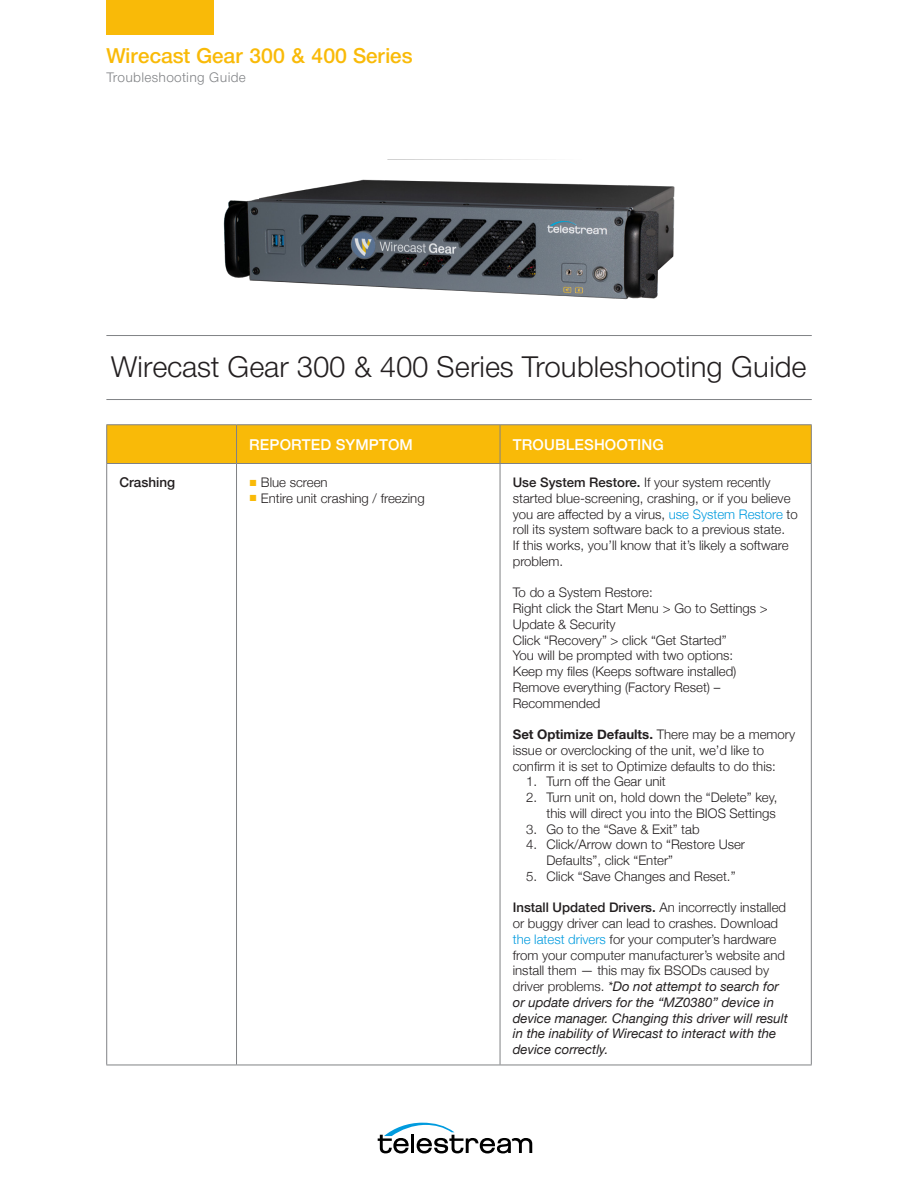
<style>
.page{position:relative;width:918px;height:1188px;background:#fff}
.page>*{position:absolute;margin:0;border:0;box-sizing:border-box;transform-origin:0 0}
.t1{font:300 29.25px "Neue Helvetica BQ";letter-spacing:-.01em;color:#231f20}
.t2{font:500 21px "Neue Helvetica BQ";color:#f9ba08}
.t3{font:500 15px "Helvetica Neue";letter-spacing:.01em;color:#fff}
.t4{font:300 13.5px "Neue Helvetica BQ";letter-spacing:.02em;color:#808285}
.t5{font:500 13.5px "Helvetica Neue";color:#231f20}
.t6{font:300 13.2px/15.8px "Helvetica Neue";color:#231f20}
.s1{font-family:"Arial";font-weight:400;color:#f9ba08}
.s2{font-weight:500}
.s3{color:#009bdf}
.s4{font-weight:700}
.s5{font-weight:400;font-style:italic}
</style>
<div class="page">
<svg style="left:378px;top:1123px;width:154px;height:30px"></svg>
<div style="left:107px;top:425px;width:704px;height:38px;background:#f9ba08"></div>
<hr style="left:106px;top:424px;width:131px;height:1px;background:#808285">
<hr style="left:106px;top:425px;width:1px;height:38px;background:#808285">
<hr style="left:237px;top:424px;width:263px;height:1px;background:#808285">
<hr style="left:236px;top:425px;width:1px;height:38px;background:#808285">
<hr style="left:500px;top:424px;width:312px;height:1px;background:#808285">
<hr style="left:500px;top:425px;width:1px;height:38px;background:#808285">
<hr style="left:811px;top:425px;width:1px;height:38px;background:#808285">
<hr style="left:106px;top:463px;width:131px;height:1px;background:#808285">
<hr style="left:106px;top:464px;width:1px;height:601px;background:#808285">
<hr style="left:237px;top:463px;width:263px;height:1px;background:#808285">
<hr style="left:236px;top:464px;width:1px;height:601px;background:#808285">
<hr style="left:500px;top:463px;width:312px;height:1px;background:#808285">
<hr style="left:500px;top:464px;width:1px;height:601px;background:#808285">
<hr style="left:811px;top:464px;width:1px;height:601px;background:#808285">
<hr style="left:106px;top:1065px;width:131px;height:1px;background:#808285">
<hr style="left:237px;top:1065px;width:263px;height:1px;background:#808285">
<hr style="left:500px;top:1065px;width:312px;height:1px;background:#808285">
<hr style="left:106px;top:399px;width:706px;height:1px;background:#808285">
<hr style="left:106px;top:335px;width:706px;height:1px;background:#808285">
<img style="left:223px;top:159px;width:452px;height:141px">
<div style="left:106px;top:0;width:108px;height:34px;background:#f9ba08"></div>
<p class="t2" style="left:106px;top:43px;width:308px">Wirecast Gear 300 &amp; 400 Series</p>
<p class="t4" style="left:106px;top:69px;width:141px">Troubleshooting Guide</p>
<p class="t1" style="left:111px;top:348px;width:697px">Wirecast Gear 300 &amp; 400 Series Troubleshooting Guide</p>
<p class="t3" style="left:249px;top:432px;width:165px">REPORTED SYMPTOM</p>
<p class="t3" style="left:513px;top:432px;width:153px">TROUBLESHOOTING</p>
<p class="t5" style="left:119px;top:471px;width:57px">Crashing</p>
<p class="t6" style="left:249px;top:474px;width:80px"><span class="s1">■</span> Blue screen</p>
<p class="t6" style="left:249px;top:489px;width:177px"><span class="s1">■</span> Entire unit crashing / freezing</p>
<p class="t6" style="left:513px;top:474px;width:287px"><span class="s2">Use System Restore.</span> If your system recently started blue-screening, crashing, or if you believe you are affected by a virus, <span class="s3">use System Restore</span> to roll its system software back to a previous state.<br>If this works, you’ll know that it’s likely a software problem.</p>
<p class="t6" style="left:513px;top:584px;width:141px">To do a System Restore:</p>
<p class="t6" style="left:513px;top:600px;width:257px">Right click the Start Menu &gt; Go to Settings &gt;<br>Update &amp; Security</p>
<p class="t6" style="left:513px;top:631px;width:215px">Click “Recovery” &gt; click “Get Started”</p>
<p class="t6" style="left:513px;top:647px;width:222px">You will be prompted with two options:</p>
<p class="t6" style="left:513px;top:663px;width:225px">Keep my files (Keeps software installed)</p>
<p class="t6" style="left:513px;top:678px;width:209px">Remove everything (Factory Reset) –<br>Recommended</p>
<p class="t6" style="left:513px;top:726px;width:284px"><span class="s4">Set Optimize Defaults.</span> There may be a memory issue or overclocking of the unit, we’d like to confirm it is set to Optimize defaults to do this:</p>
<p class="t6" style="left:526px;top:773px;width:141px">1. Turn off the Gear unit</p>
<p class="t6" style="left:526px;top:789px;width:253px;text-align:right">2. Turn unit on, hold down the “Delete” key, this will direct you into the BIOS Settings</p>
<p class="t6" style="left:526px;top:820px;width:175px">3. Go to the “Save &amp; Exit” tab</p>
<p class="t6" style="left:547px;top:836px;width:200px;text-indent:-20px">4. Click/Arrow down to “Restore User<br>Defaults”, click “Enter”</p>
<p class="t6" style="left:526px;top:867px;width:211px">5. Click “Save Changes and Reset.”</p>
<p class="t6" style="left:513px;top:899px;width:277px"><span class="s2">Install Updated Drivers.</span> An incorrectly installed or buggy driver can lead to crashes. Download <span class="s3">the latest drivers</span> for your computer’s hardware from your computer manufacturer’s website and install them — this may fix BSODs caused by driver problems. <span class="s5">*Do not attempt to search for or update drivers for the “MZ0380” device in device manager. Changing this driver will result in the inability of Wirecast to interact with the device correctly.</span></p>
</div>
